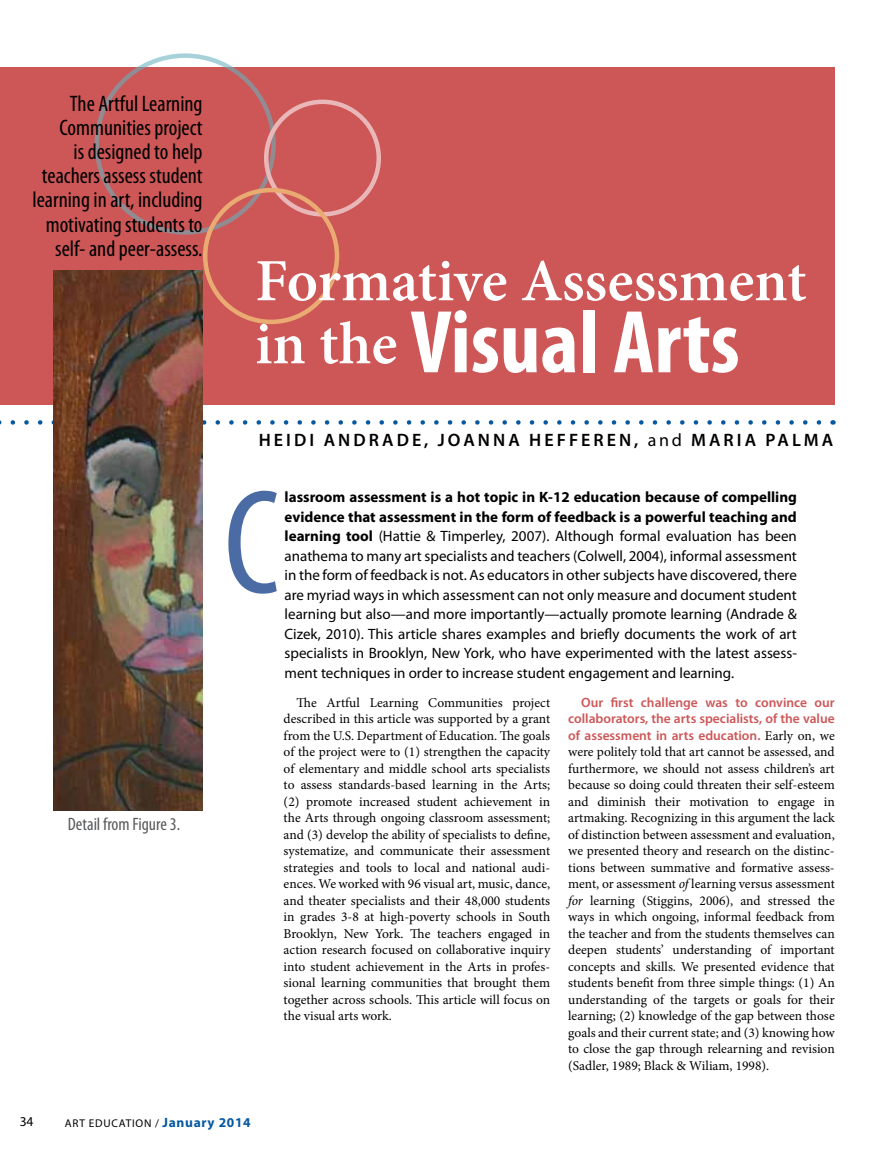
<style>
.page{position:relative;width:878px;height:1175px;background:#fff}
.page>*{position:absolute;margin:0;border:0;box-sizing:border-box;transform-origin:0 0}
.t1{font:condensed 150px "Myriad Pro";color:#4a6ba3}
.t2{font:700 condensed 90px "Myriad Pro";color:#fff}
.t3{font:600 60px "Minion Pro";letter-spacing:-.005em;color:#fff}
.t4{font:condensed 22.5px/24px "Myriad Pro";color:#000;text-align:right}
.t5{font:600 18px "Myriad Pro";letter-spacing:.17em;color:#000}
.t6{font:condensed 18px "Myriad Pro";color:#58595b}
.t7{font:15px/19.5px "Myriad Pro";color:#000;text-align:justify}
.t8{font:13.5px/16.5px "Minion Pro";color:#000;text-align:justify}
.t9{font:13.5px "Myriad Pro";color:#000}
.t10{font:11.25px "Myriad Pro";letter-spacing:.07em;color:#000}
.s1{font-family:"Minion Pro";font-weight:600;font-stretch:normal;font-size:60px}
.s2{font-weight:400}
.s3{font-weight:700}
.s4{font-family:"Myriad Pro";font-weight:600;color:#cd5657}
.s5{font-style:italic}
.s6{font-weight:700;font-size:13.5px;color:#0758a0}
</style>
<div class="page">
<div style="left:0;top:68px;width:834px;height:337px;background:#cd5657"></div>
<div style="left:94px;top:53px;width:182px;height:182px;border:4px solid #67b2be;border-radius:50%"></div>
<div style="left:264px;top:100px;width:117px;height:116px;border:4px solid #fff;border-radius:50%"></div>
<div style="left:203px;top:188px;width:136px;height:136px;border:4px solid #ffea86;border-radius:50%"></div>
<svg style="left:0;top:420px;width:819px;height:4px"></svg>
<img style="left:53px;top:270px;width:149px;height:540px">
<p class="t4" style="left:32px;top:92px;width:172px">The Artful Learning<br>Communities project<br>is designed to help teachers assess student learning in art, including motivating students to self- and peer-assess.</p>
<p class="t6" style="left:68px;top:813px;width:114px">Detail from Figure 3.</p>
<p class="t3" style="left:255px;top:245px;width:553px">Formative Assessment</p>
<p class="t2" style="left:255px;top:286px;width:486px"><span class="s1">in the</span> Visual Arts</p>
<p class="t5" style="left:259px;top:428px;width:26px">Heidi</p>
<p class="t5" style="left:324px;top:428px;width:44px">Andrade</p>
<p class="t5" style="left:424px;top:428px;width:133px">, Joa nna Heffere</p>
<p class="t5" style="left:619px;top:428px;width:103px">n, <span class="s2">and</span> Maria</p>
<p class="t5" style="left:765px;top:428px;width:54px">Pa lma</p>
<p class="t1" style="left:224px;top:452px;width:57px">C</p>
<p class="t7" style="left:284px;top:487px;width:514px"><span class="s3">lassroom assessment is a hot topic in K-12 education because of compelling evidence that assessment in the form of feedback is a powerful teaching and learning tool</span> (Hattie &amp; Timperley, 2007). Although formal evaluation has been anathema to many art specialists and teachers (Colwell, 2004), informal assessment in the form of feedback is not. As educators in other subjects have discovered, there are myriad ways in which assessment can not only measure and document student learning but also—and more importantly—actually promote learning (Andrade &amp; Cizek, 2010). This article shares examples and briefly documents the work of art specialists in Brooklyn, New York, who have experimented with the latest assess&shy;ment techniques in order to increase student engagement and learning.</p>
<p class="t8" style="left:284px;top:694px;width:268px;text-indent:13px">The Artful Learning Communities project described in this article was supported by a grant from the U.S. Department of Education. The goals of the project were to (1) strengthen the capacity of elementary and middle school arts specialists to assess standards-based learning in the Arts; (2) promote increased student achievement in the Arts through ongoing classroom assessment; and (3) develop the ability of specialists to define, systematize, and communicate their assessment strategies and tools to local and national audi&shy;ences. We worked with 96 visual art, music, dance, and theater specialists and their 48,000 students in grades 3-8 at high-poverty schools in South Brooklyn, New York. The teachers engaged in action research focused on collaborative inquiry into student achievement in the Arts in profes&shy;sional learning communities that brought them together across schools. This article will focus on the visual arts work.</p>
<p class="t8" style="left:568px;top:694px;width:268px;text-indent:13px"><span class="s4">Our first challenge was to convince our collaborators, the arts specialists, of the value of assessment in arts education.</span> Early on, we were politely told that art cannot be assessed, and furthermore, we should not assess children’s art because so doing could threaten their self-esteem and diminish their motivation to engage in artmaking. Recognizing in this argument the lack of distinction between assessment and evaluation, we presented theory and research on the distinc&shy;tions between summative and formative assess&shy;ment, or assessment <span class="s5">of</span> learning versus assessment <span class="s5">for</span> learning (Stiggins, 2006), and stressed the ways in which ongoing, informal feedback from the teacher and from the students themselves can deepen students’ understanding of important concepts and skills. We presented evidence that students benefit from three simple things: (1) An understanding of the targets or goals for their learning; (2) knowledge of the gap between those goals and their current state; and (3) knowing how to close the gap through relearning and revision (Sadler, 1989; Black &amp; Wiliam, 1998).</p>
<p class="t9" style="left:20px;top:1113px;width:15px">34</p>
<p class="t10" style="left:65px;top:1116px;width:187px">Art Education / <span class="s6">January 2014</span></p>
</div>
